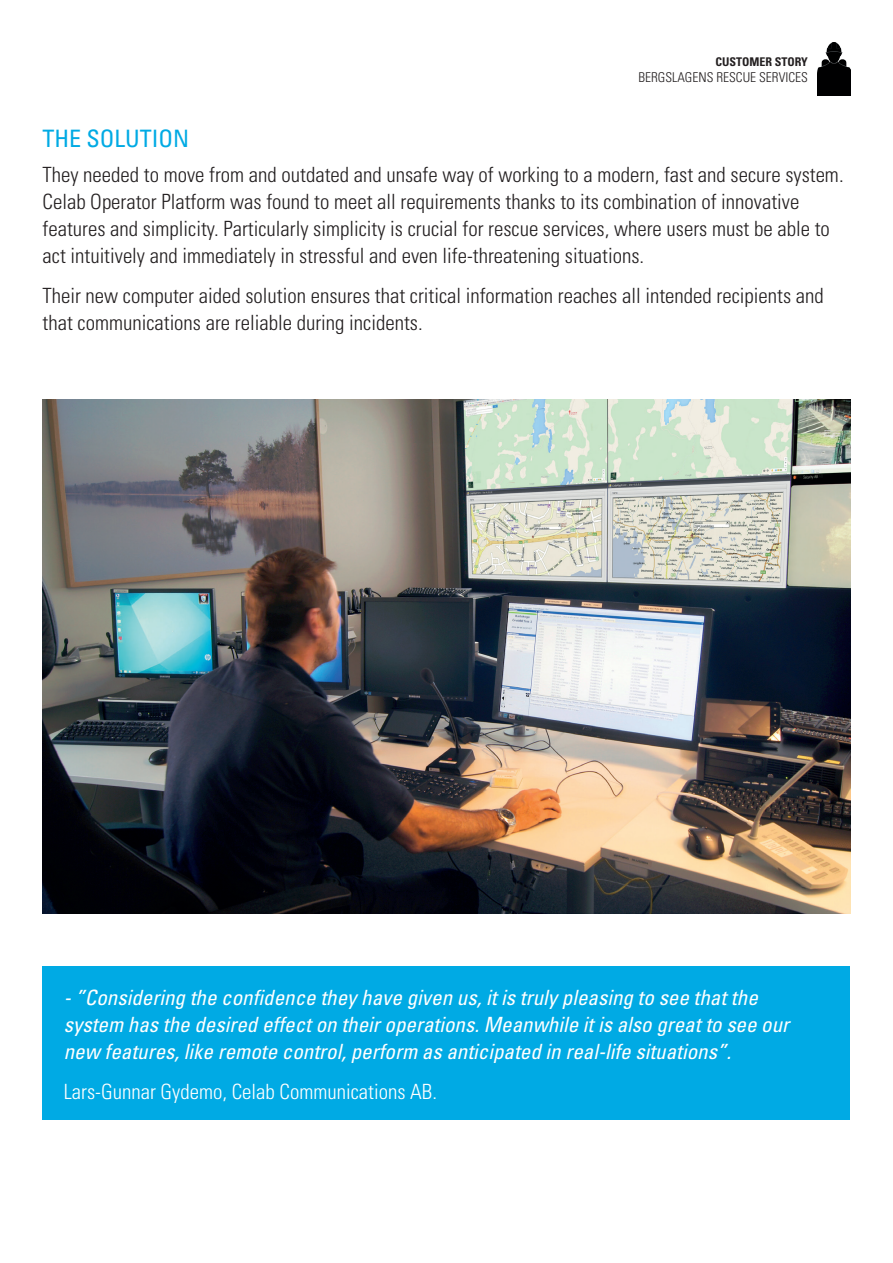
<style>
.page{position:relative;width:893px;height:1263px;background:#fff}
.page>*{position:absolute;margin:0;border:0;box-sizing:border-box;transform-origin:0 0}
.t1{font:condensed 24px "Univers";color:#00aae4}
.t2{font:300 condensed 21px/27px "Univers";color:#231f20}
.t3{font:italic condensed 21px/27px "Univers";color:#fff}
.t4{font:300 condensed 21px "Univers";color:#fff}
.t5{font:300 condensed 13.5px "Univers";color:#231f20}
.t6{font:700 condensed 12px "Univers";color:#231f20}
</style>
<div class="page">
<img style="left:43px;top:399px;width:807px;height:514px">
<div style="left:43px;top:967px;width:807px;height:153px;background:#00aae4"></div>
<img style="left:818px;top:43px;width:32px;height:52px">
<p class="t6" style="left:715px;top:54px;width:94px">CUSTOMER STORY</p>
<p class="t5" style="left:638px;top:69px;width:171px">BERGSLAGENS RESCUE SERVICES</p>
<p class="t1" style="left:43px;top:123px;width:148px">THE SOLUTION</p>
<p class="t2" style="left:43px;top:161px;width:803px">They needed to move from and outdated and unsafe way of working to a modern, fast and secure system.<br>Celab Operator Platform was found to meet all requirements thanks to its combination of innovative features and simplicity. Particularly simplicity is crucial for rescue services, where users must be able to act intuitively and immediately in stressful and even life-threatening situations.</p>
<p class="t2" style="left:43px;top:282px;width:783px">Their new computer aided solution ensures that critical information reaches all intended recipients and that communications are reliable during incidents.</p>
<p class="t3" style="left:64px;top:983px;width:727px">- ”Considering the confidence they have given us, it is truly pleasing to see that the system has the desired effect on their operations. Meanwhile it is also great to see our new features, like remote control, perform as anticipated in real-life situations”.</p>
<p class="t4" style="left:64px;top:1078px;width:375px">Lars-Gunnar Gydemo, Celab Communications AB.</p>
</div>
